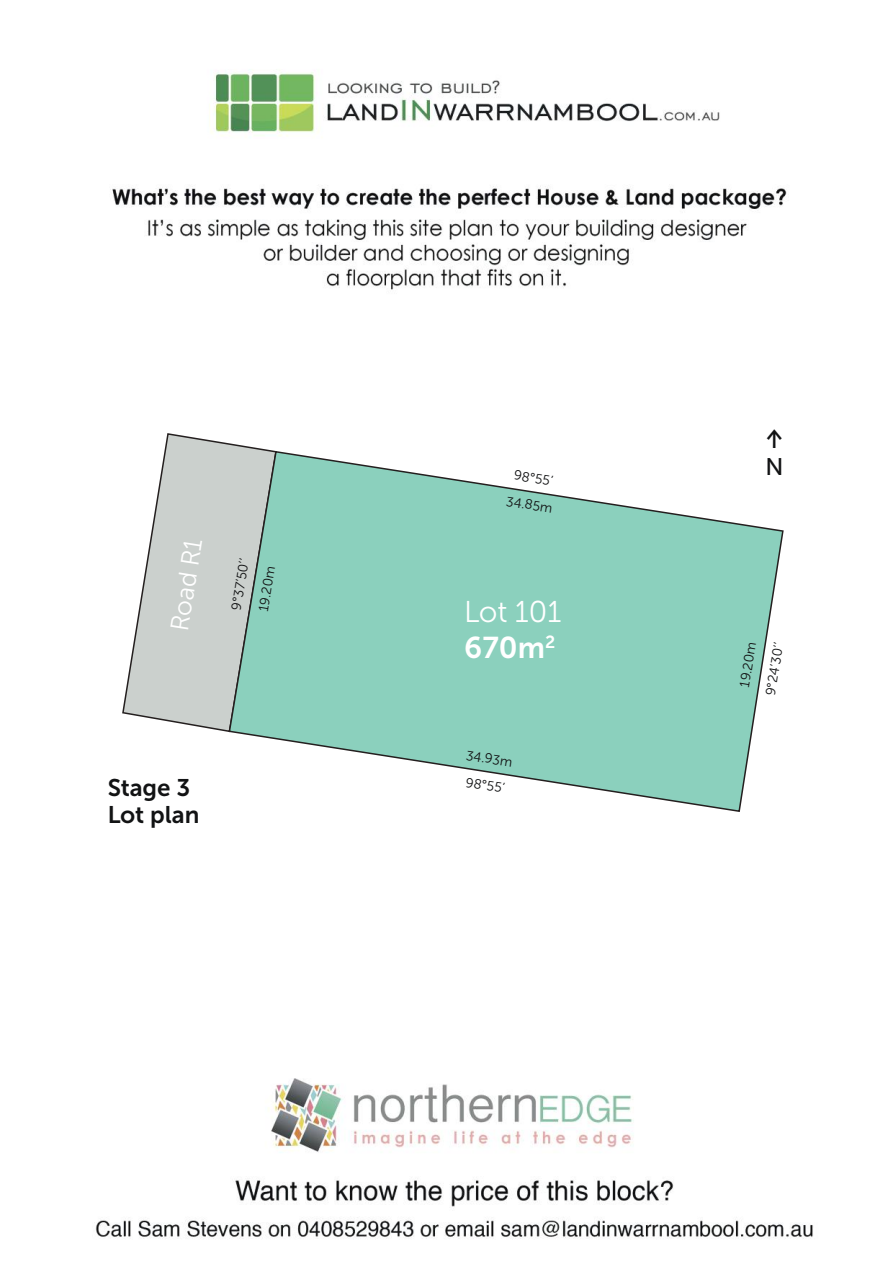
<style>
.page{position:relative;width:893px;height:1263px;background:#fff}
.page>*{position:absolute;margin:0;border:0;box-sizing:border-box;transform-origin:0 0}
.t1{font:30px "Museo Sans Cyrl 300";letter-spacing:-.005em;color:#fff}
.t2{font:30px "Museo Sans Cyrl 700";color:#fff}
.t3{font:25.5px "Museo Sans Cyrl 300";color:#fff}
.t4{font:24px/27px "Museo Sans Cyrl 700";color:#121314}
.t5{font:24px "ALS Direct";color:#121314}
.t6{font:24px "Museo Sans Cyrl 500";color:#121314}
.t7{font:13.5px/27px "Museo Sans Cyrl 300";color:#121314}
</style>
<div class="page">
<img style="left:95px;top:70px;width:718px;height:1169px">
<svg style="left:121px;top:432px;width:157px;height:301px"></svg>
<svg style="left:228px;top:450px;width:556px;height:363px"></svg>
<h2 class="t3" style="left:166px;top:628px;width:95px;rotate:-81deg">Road R1</h2>
<p class="t7" style="left:223px;top:608px;width:55px;rotate:-80deg">9°37’50’’<br>19.20m</p>
<h3 class="t4" style="left:108px;top:774px;width:93px">Stage 3<br>Lot plan</h3>
<p class="t7" style="left:513px;top:461px;width:48px;rotate:9deg">98°55’<br>34.85m</p>
<h1 class="t1" style="left:464px;top:595px;width:99px">Lot 101</h1>
<h1 class="t2" style="left:464px;top:631px;width:92px">670m<sup>2</sup></h1>
<p class="t7" style="left:468px;top:742px;width:48px;rotate:9deg">34.93m<br>98°55’</p>
<h3 class="t5" style="left:766px;top:425px;width:19px">↑</h3>
<h3 class="t6" style="left:765px;top:453px;width:20px">N</h3>
<p class="t7" style="left:730px;top:688px;width:56px;rotate:-80deg">19.20m<br>9°24’30’’</p>
</div>
